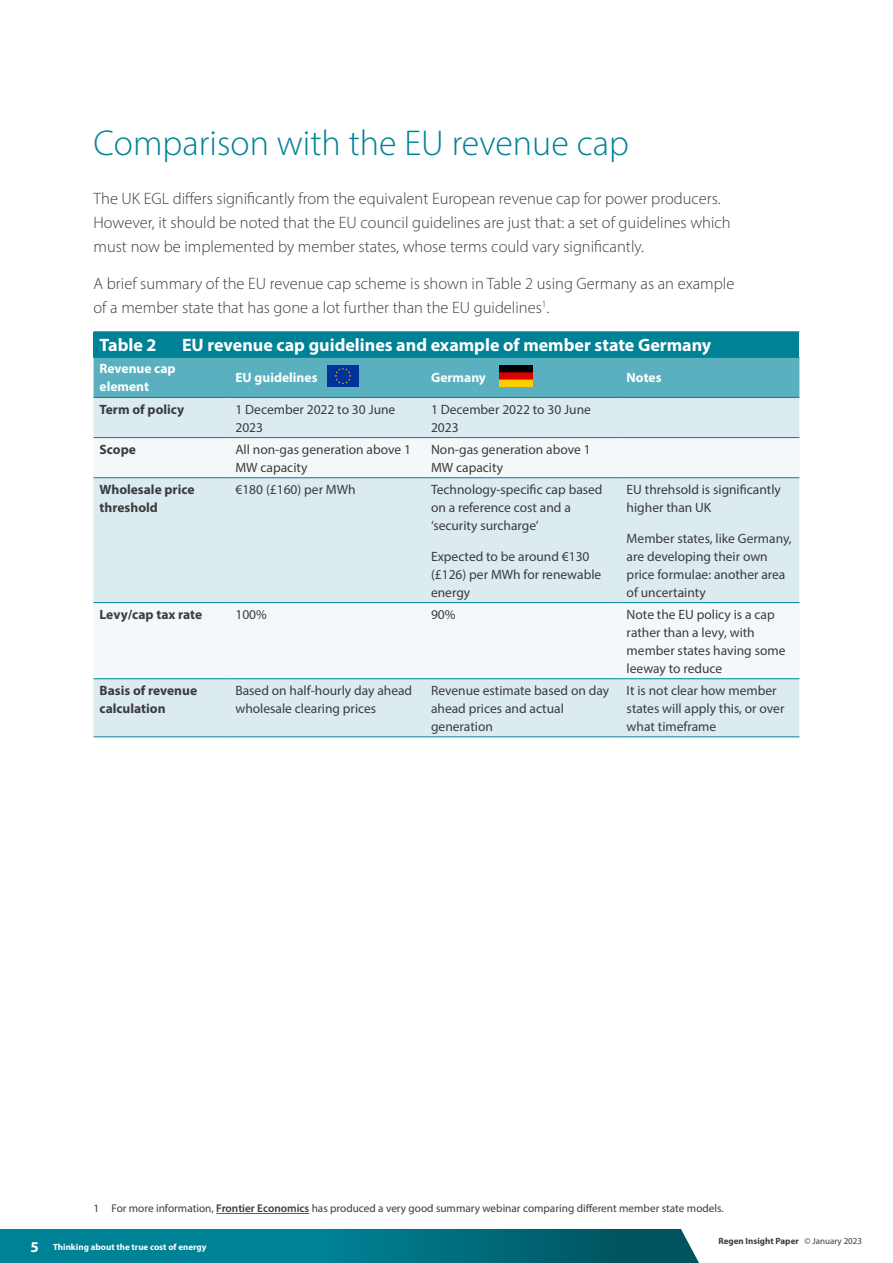
<style>
.page{position:relative;width:893px;height:1263px;background:#fff}
.page>*{position:absolute;margin:0;border:0;box-sizing:border-box;transform-origin:0 0}
.t1{font:300 36px "Myriad Pro";color:#008296}
.t2{font:700 18px "Myriad Pro";color:#fff}
.t3{font:300 16.5px/24px "Myriad Pro";color:#3c3c3b}
.t4{font:13.5px/18px "Myriad Pro";color:#3c3c3b}
.t5{font:700 13.5px/18px "Myriad Pro";color:#3c3c3b}
.t6{font:700 13.5px/18px "Myriad Pro";color:#fff}
.t7{font:11.25px "Myriad Pro";color:#3c3c3b}
.t8{font:700 9px "Myriad Pro";color:#fff}
.t9{font:700 9px "Myriad Pro";color:#3c3c3b}
.s1{font-weight:600}
.s2{font-size:15px}
.s3{font-weight:400}
</style>
<div class="page">
<svg style="left:0;top:1229px;width:699px;height:34px;background:#037586"></svg>
<div style="left:94px;top:332px;width:705px;height:25px;background:#008296"></div>
<div style="left:94px;top:358px;width:705px;height:39px;background:#5ab0bf"></div>
<div style="left:94px;top:398px;width:705px;height:339px;background:#dbebf0"></div>
<svg style="left:94px;top:438px;width:705px;height:240px;fill:#dbebf0"></svg>
<hr style="left:94px;top:357px;width:135px;height:1px;background:#008296">
<hr style="left:229px;top:357px;width:196px;height:1px;background:#008296">
<hr style="left:425px;top:357px;width:196px;height:1px;background:#008296">
<hr style="left:621px;top:357px;width:178px;height:1px;background:#008296">
<hr style="left:94px;top:397px;width:135px;height:1px;background:#008296">
<hr style="left:229px;top:397px;width:196px;height:1px;background:#008296">
<hr style="left:425px;top:397px;width:196px;height:1px;background:#008296">
<hr style="left:621px;top:397px;width:178px;height:1px;background:#008296">
<hr style="left:94px;top:437px;width:135px;height:1px;background:#008296">
<hr style="left:229px;top:437px;width:196px;height:1px;background:#008296">
<hr style="left:425px;top:437px;width:196px;height:1px;background:#008296">
<hr style="left:621px;top:437px;width:178px;height:1px;background:#008296">
<hr style="left:94px;top:477px;width:135px;height:1px;background:#008296">
<hr style="left:229px;top:477px;width:196px;height:1px;background:#008296">
<hr style="left:425px;top:477px;width:196px;height:1px;background:#008296">
<hr style="left:621px;top:477px;width:178px;height:1px;background:#008296">
<hr style="left:94px;top:602px;width:135px;height:1px;background:#008296">
<hr style="left:229px;top:602px;width:196px;height:1px;background:#008296">
<hr style="left:425px;top:602px;width:196px;height:1px;background:#008296">
<hr style="left:621px;top:602px;width:178px;height:1px;background:#008296">
<hr style="left:94px;top:678px;width:135px;height:1px;background:#008296">
<hr style="left:229px;top:678px;width:196px;height:1px;background:#008296">
<hr style="left:425px;top:678px;width:196px;height:1px;background:#008296">
<hr style="left:621px;top:678px;width:178px;height:1px;background:#008296">
<hr style="left:94px;top:737px;width:135px;height:1px;background:#008296">
<hr style="left:229px;top:737px;width:196px;height:1px;background:#008296">
<hr style="left:425px;top:737px;width:196px;height:1px;background:#008296">
<hr style="left:621px;top:737px;width:178px;height:1px;background:#008296">
<img style="left:327px;top:366px;width:31px;height:21px">
<img style="left:499px;top:366px;width:34px;height:20px">
<hr style="left:216px;top:1213px;width:93px;height:1px;background:#008296">
<h1 class="t1" style="left:94px;top:121px;width:537px">Comparison with the EU revenue cap</h1>
<p class="t3" style="left:94px;top:186px;width:639px">The UK EGL differs significantly from the equivalent European revenue cap for power producers.<br>However, it should be noted that the EU council guidelines are just that: a set of guidelines which must now be implemented by member states, whose terms could vary significantly.</p>
<p class="t3" style="left:94px;top:271px;width:642px">A brief summary of the EU revenue cap scheme is shown in Table 2 using Germany as an example of a member state that has gone a lot further than the EU guidelines<sup>1</sup>.</p>
<h2 class="t2" style="left:100px;top:333px;width:59px">Table 2</h2>
<h2 class="t2" style="left:182px;top:333px;width:531px">EU revenue cap guidelines and example of member state Germany</h2>
<p class="t6" style="left:100px;top:359px;width:78px">Revenue cap element</p>
<p class="t6" style="left:235px;top:368px;width:84px">EU guidelines</p>
<p class="t6" style="left:431px;top:368px;width:56px">Germany</p>
<p class="t6" style="left:627px;top:368px;width:36px">Notes</p>
<p class="t5" style="left:100px;top:400px;width:86px">Term of policy</p>
<p class="t4" style="left:235px;top:400px;width:161px">1 December 2022 to 30 June<br>2023</p>
<p class="t4" style="left:431px;top:400px;width:161px">1 December 2022 to 30 June<br>2023</p>
<p class="t5" style="left:100px;top:440px;width:38px">Scope</p>
<p class="t4" style="left:235px;top:440px;width:177px">All non-gas generation above 1<br>MW capacity</p>
<p class="t4" style="left:431px;top:440px;width:161px">Non-gas generation above 1<br>MW capacity</p>
<p class="t5" style="left:100px;top:480px;width:96px">Wholesale price threshold</p>
<p class="t4" style="left:235px;top:480px;width:122px">€180 (£160) per MWh</p>
<p class="t4" style="left:431px;top:480px;width:173px">Technology-specific cap based on a reference cost and a ‘security surcharge’</p>
<p class="t4" style="left:431px;top:547px;width:172px">Expected to be around €130 (£126) per MWh for renewable energy</p>
<p class="t4" style="left:627px;top:480px;width:156px">EU threhsold is significantly higher than UK</p>
<p class="t4" style="left:627px;top:529px;width:166px">Member states, like Germany, are developing their own price formulae: another area of uncertainty</p>
<p class="t5" style="left:100px;top:605px;width:104px">Levy/cap tax rate</p>
<p class="t4" style="left:235px;top:605px;width:33px">100%</p>
<p class="t4" style="left:431px;top:605px;width:26px">90%</p>
<p class="t4" style="left:627px;top:605px;width:160px">Note the EU policy is a cap rather than a levy, with member states having some leeway to reduce</p>
<p class="t5" style="left:100px;top:681px;width:99px">Basis of revenue calculation</p>
<p class="t4" style="left:235px;top:681px;width:178px">Based on half-hourly day ahead wholesale clearing prices</p>
<p class="t4" style="left:431px;top:681px;width:180px">Revenue estimate based on day ahead prices and actual generation</p>
<p class="t4" style="left:627px;top:681px;width:159px">It is not clear how member states will apply this, or over what timeframe</p>
<p class="t7" style="left:94px;top:1201px;width:632px">1 For more information, <span class="s1">Frontier Economics</span> has produced a very good summary webinar comparing different member state models.</p>
<p class="t8" style="left:30px;top:1240px;width:178px"><span class="s2">5</span> Thinking about the true cost of energy</p>
<p class="t9" style="left:718px;top:1235px;width:145px">Regen Insight Paper <span class="s3">© January 2023</span></p>
</div>
